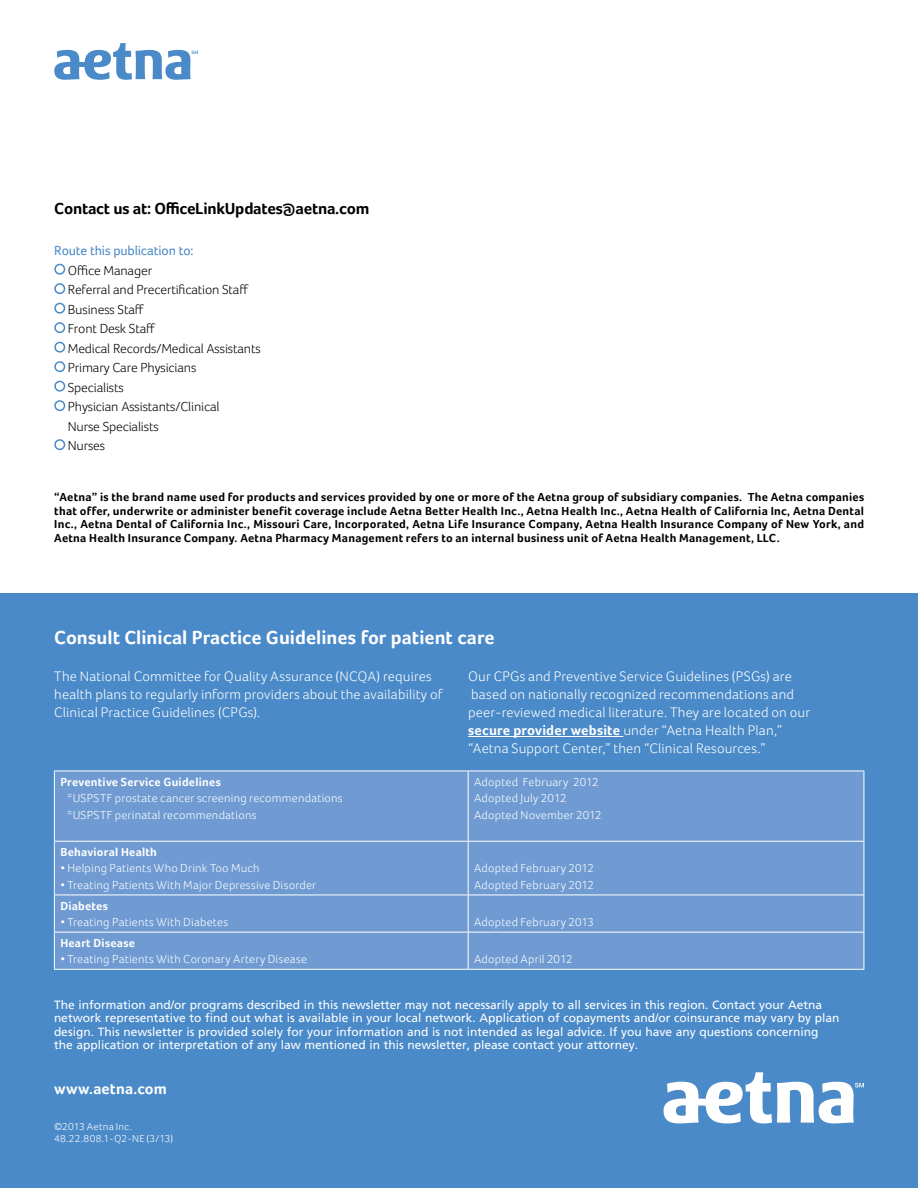
<style>
.page{position:relative;width:918px;height:1188px;background:#fff}
.page>*{position:absolute;margin:0;border:0;box-sizing:border-box;transform-origin:0 0}
.t1{font:700 19.5px "Foco";color:#fff}
.t2{font:700 16.5px "Foco";letter-spacing:-.015em;color:#000}
.t3{font:700 15.75px "Foco";letter-spacing:.01em;color:#fff}
.t4{font:300 14.25px/18px "Foco";letter-spacing:.01em;color:#fff}
.t5{font:300 13.5px/19.5px "Foco";letter-spacing:-.01em;color:#000}
.t6{font:13.5px "Foco";letter-spacing:-.01em;color:#4a8ac8}
.t7{font:700 12px/13.5px "Foco";letter-spacing:.02em;color:#000;text-align:justify}
.t8{font:12px/13.5px "Frutiger";color:#fff}
.t9{font:300 12px/16.5px "Foco";letter-spacing:.02em;color:#fff}
.t10{font:700 12px "Foco";letter-spacing:.02em;color:#fff}
.t11{font:300 10.5px/12px "Foco";letter-spacing:.025em;color:#fff}
.s1{color:#fff}
.s2{font-weight:700}
</style>
<div class="page">
<div style="left:0;top:594px;width:918px;height:594px;background:#4a8ac8"></div>
<svg style="left:664px;top:1072px;width:200px;height:52px"></svg>
<hr style="left:468px;top:736px;width:155px;height:1px;background:#fff">
<div style="left:54px;top:264px;width:11px;height:11px;border:2px solid #4a8ac8;border-radius:50%"></div>
<div style="left:54px;top:283px;width:11px;height:11px;border:2px solid #4a8ac8;border-radius:50%"></div>
<div style="left:54px;top:303px;width:11px;height:11px;border:2px solid #4a8ac8;border-radius:50%"></div>
<div style="left:54px;top:322px;width:11px;height:11px;border:2px solid #4a8ac8;border-radius:50%"></div>
<div style="left:54px;top:342px;width:11px;height:11px;border:2px solid #4a8ac8;border-radius:50%"></div>
<div style="left:54px;top:361px;width:11px;height:11px;border:2px solid #4a8ac8;border-radius:50%"></div>
<div style="left:54px;top:381px;width:11px;height:11px;border:2px solid #4a8ac8;border-radius:50%"></div>
<div style="left:54px;top:400px;width:11px;height:11px;border:2px solid #4a8ac8;border-radius:50%"></div>
<div style="left:54px;top:439px;width:11px;height:11px;border:2px solid #4a8ac8;border-radius:50%"></div>
<svg style="left:54px;top:43px;width:144px;height:37px"></svg>
<div style="left:55px;top:772px;width:809px;height:197px;background:#6f9bd2"></div>
<hr style="left:54px;top:771px;width:414px;height:1px;background:#fff">
<hr style="left:54px;top:771px;width:1px;height:70px;background:#fff">
<hr style="left:468px;top:771px;width:396px;height:1px;background:#fff">
<hr style="left:468px;top:771px;width:1px;height:70px;background:#fff">
<hr style="left:864px;top:771px;width:1px;height:70px;background:#fff">
<hr style="left:54px;top:841px;width:414px;height:1px;background:#fff">
<hr style="left:54px;top:842px;width:1px;height:53px;background:#fff">
<hr style="left:468px;top:841px;width:396px;height:1px;background:#fff">
<hr style="left:468px;top:842px;width:1px;height:53px;background:#fff">
<hr style="left:864px;top:842px;width:1px;height:53px;background:#fff">
<hr style="left:54px;top:895px;width:414px;height:1px;background:#fff">
<hr style="left:54px;top:895px;width:1px;height:37px;background:#fff">
<hr style="left:468px;top:895px;width:396px;height:1px;background:#fff">
<hr style="left:468px;top:895px;width:1px;height:37px;background:#fff">
<hr style="left:864px;top:895px;width:1px;height:37px;background:#fff">
<hr style="left:54px;top:932px;width:414px;height:1px;background:#fff">
<hr style="left:54px;top:933px;width:1px;height:36px;background:#fff">
<hr style="left:468px;top:932px;width:396px;height:1px;background:#fff">
<hr style="left:468px;top:933px;width:1px;height:36px;background:#fff">
<hr style="left:864px;top:933px;width:1px;height:36px;background:#fff">
<hr style="left:54px;top:969px;width:414px;height:1px;background:#fff">
<hr style="left:468px;top:969px;width:396px;height:1px;background:#fff">
<h2 class="t2" style="left:54px;top:198px;width:317px">Contact us at: OfficeLinkUpdates@aetna.com</h2>
<p class="t6" style="left:54px;top:243px;width:141px">Route this publication to:</p>
<p class="t5" style="left:68px;top:260px;width:194px">Office Manager<br>Referral and Precertification Staff<span class="s1">t<br></span>Business Staff<br>Front Desk Staff<br>Medical Records/Medical Assistants<br>Primary Care Physicians<br>Specialists<br>Physician Assistants/Clinical<br>Nurse Specialists<br>Nurses</p>
<p class="t7" style="left:54px;top:490px;width:811px">“Aetna” is the brand name used for products and services provided by one or more of the Aetna group of subsidiary companies. The Aetna companies that offer, underwrite or administer benefit coverage include Aetna Better Health Inc., Aetna Health Inc., Aetna Health of California Inc, Aetna Dental Inc., Aetna Dental of California Inc., Missouri Care, Incorporated, Aetna Life Insurance Company, Aetna Health Insurance Company of New York, and Aetna Health Insurance Company. Aetna Pharmacy Management refers to an internal business unit of Aetna Health Management, LLC.</p>
<h1 class="t1" style="left:54px;top:626px;width:442px">Consult Clinical Practice Guidelines for patient care</h1>
<p class="t4" style="left:54px;top:667px;width:390px">The National Committee for Quality Assurance (NCQA) requires health plans to regularly inform providers about the availability of<br>Clinical Practice Guidelines (CPGs).</p>
<p class="t4" style="left:468px;top:667px;width:344px">Our CPGs and Preventive Service Guidelines (PSGs) are based on nationally recognized recommendations and peer-reviewed medical literature. They are located on our <span class="s2">secure provider website</span> under “Aetna Health Plan,” “Aetna Support Center,” then “Clinical Resources.”</p>
<p class="t10" style="left:60px;top:774px;width:162px">Preventive Service Guidelines</p>
<p class="t9" style="left:68px;top:790px;width:277px">*USPSTF prostate cancer screening recommendations *USPSTF perinatal recommendations</p>
<p class="t10" style="left:60px;top:845px;width:98px">Behavioral Health</p>
<p class="t9" style="left:60px;top:860px;width:201px">• Helping Patients Who Drink Too Much</p>
<p class="t9" style="left:60px;top:877px;width:257px">• Treating Patients With Major Depressive Disorder</p>
<p class="t9" style="left:474px;top:773px;width:129px">Adopted February 2012<br>Adopted July 2012<br>Adopted November 2012</p>
<p class="t9" style="left:474px;top:860px;width:121px">Adopted February 2012<br>Adopted February 2012</p>
<p class="t10" style="left:60px;top:898px;width:49px">Diabetes</p>
<p class="t9" style="left:60px;top:914px;width:169px">• Treating Patients With Diabetes</p>
<p class="t9" style="left:474px;top:914px;width:121px">Adopted February 2013</p>
<p class="t10" style="left:60px;top:936px;width:76px">Heart Disease</p>
<p class="t9" style="left:60px;top:951px;width:248px">• Treating Patients With Coronary Artery Disease</p>
<p class="t9" style="left:474px;top:951px;width:100px">Adopted April 2012</p>
<p class="t8" style="left:54px;top:998px;width:787px">The information and/or programs described in this newsletter may not necessarily apply to all services in this region. Contact your Aetna network representative to find out what is available in your local network. Application of copayments and/or coinsurance may vary by plan design. This newsletter is provided solely for your information and is not intended as legal advice. If you have any questions concerning the application or interpretation of any law mentioned in this newsletter, please contact your attorney.</p>
<h3 class="t3" style="left:54px;top:1080px;width:114px">www.aetna.com</h3>
<p class="t11" style="left:54px;top:1121px;width:121px">©2013 Aetna Inc.<br>48.22.808.1-Q2-NE (3/13)</p>
</div>
